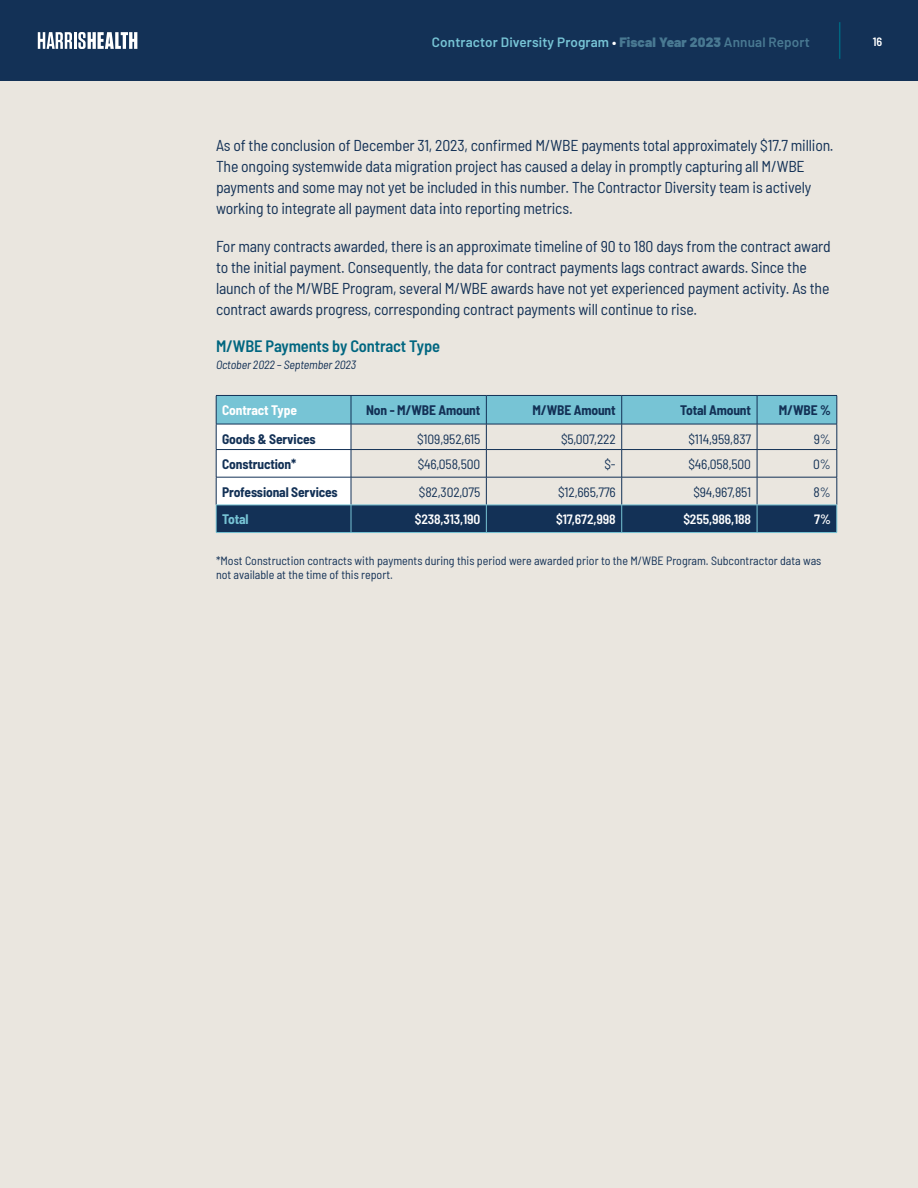
<style>
.page{position:relative;width:918px;height:1188px;background:#fff}
.page>*{position:absolute;margin:0;border:0;box-sizing:border-box;transform-origin:0 0}
.t1{font:600 semi-condensed 16.5px "Barlow";letter-spacing:-.01em;color:#006680}
.t2{font:semi-condensed 15.75px/21px "Barlow";letter-spacing:-.01em;color:#133156}
.t3{font:semi-condensed 13.5px "Barlow";letter-spacing:-.01em;color:#133156}
.t4{font:700 semi-condensed 13.5px "Barlow";letter-spacing:-.01em;color:#133156}
.t5{font:600 13.5px "Barlow";letter-spacing:.01em;color:#77c4d5}
.t6{font:600 semi-condensed 13.5px "Barlow";letter-spacing:-.01em;color:#fff}
.t7{font:700 semi-condensed 13.5px "Barlow";letter-spacing:-.01em;color:#fff}
.t8{font:700 semi-condensed 13.5px "Barlow";letter-spacing:-.015em;color:#77c4d5}
.t9{font:semi-condensed 12px/14.4px "Barlow";color:#133156}
.t10{font:italic semi-condensed 12px "Barlow";letter-spacing:-.01em;color:#133156}
.t11{font:600 semi-condensed 12px "Barlow";color:#fff}
.s1{color:#fff}
.s2{font-weight:900;color:#497992}
.s3{color:#497992}
</style>
<div class="page">
<div style="left:0;top:0;width:918px;height:81px;background:#133156"></div>
<svg style="left:38px;top:32px;width:99px;height:17px"></svg>
<hr style="left:839px;top:22px;width:1px;height:37px;background:#006680">
<div style="left:0;top:81px;width:918px;height:1107px;background:#eae6df"></div>
<svg style="left:216px;top:395px;width:622px;height:138px"></svg>
<hr style="left:216px;top:532px;width:135px;height:1px;background:#77c4d5">
<hr style="left:351px;top:532px;width:135px;height:1px;background:#77c4d5">
<hr style="left:486px;top:532px;width:136px;height:1px;background:#77c4d5">
<hr style="left:622px;top:532px;width:135px;height:1px;background:#77c4d5">
<hr style="left:757px;top:532px;width:80px;height:1px;background:#77c4d5">
<p class="t5" style="left:432px;top:32px;width:380px">Contractor Diversity Program <span class="s1">•</span> <span class="s2">Fiscal Year 2023</span> <span class="s3">Annual Report</span></p>
<p class="t11" style="left:873px;top:34px;width:11px">16</p>
<p class="t2" style="left:216px;top:134px;width:619px">As of the conclusion of December 31, 2023, confirmed M/WBE payments total approximately $17.7 million.<br>The ongoing systemwide data migration project has caused a delay in promptly capturing all M/WBE payments and some may not yet be included in this number. The Contractor Diversity team is actively working to integrate all payment data into reporting metrics.</p>
<p class="t2" style="left:216px;top:234px;width:616px">For many contracts awarded, there is an approximate timeline of 90 to 180 days from the contract award to the initial payment. Consequently, the data for contract payments lags contract awards. Since the launch of the M/WBE Program, several M/WBE awards have not yet experienced payment activity. As the contract awards progress, corresponding contract payments will continue to rise.</p>
<p class="t1" style="left:216px;top:334px;width:226px">M/WBE Payments by Contract Type</p>
<p class="t10" style="left:216px;top:356px;width:142px">October 2022 – September 2023</p>
<p class="t7" style="left:222px;top:400px;width:76px">Contract Type</p>
<p class="t4" style="left:366px;top:400px;width:116px">Non - M/WBE Amount</p>
<p class="t4" style="left:533px;top:400px;width:85px">M/WBE Amount</p>
<p class="t4" style="left:680px;top:400px;width:72px">Total Amount</p>
<p class="t4" style="left:779px;top:400px;width:53px">M/WBE %</p>
<p class="t4" style="left:222px;top:429px;width:95px">Goods &amp; Services</p>
<p class="t3" style="left:417px;top:429px;width:65px">$109,952,615</p>
<p class="t3" style="left:561px;top:429px;width:56px">$5,007,222</p>
<p class="t3" style="left:689px;top:429px;width:64px">$114,959,837</p>
<p class="t3" style="left:814px;top:429px;width:19px">9%</p>
<p class="t4" style="left:222px;top:454px;width:76px">Construction*</p>
<p class="t3" style="left:418px;top:454px;width:64px">$46,058,500</p>
<p class="t3" style="left:605px;top:454px;width:13px">$-</p>
<p class="t3" style="left:688px;top:454px;width:64px">$46,058,500</p>
<p class="t3" style="left:813px;top:454px;width:19px">0%</p>
<p class="t4" style="left:222px;top:482px;width:117px">Professional Services</p>
<p class="t3" style="left:419px;top:482px;width:63px">$82,302,075</p>
<p class="t3" style="left:558px;top:482px;width:59px">$12,665,776</p>
<p class="t3" style="left:693px;top:482px;width:59px">$94,967,851</p>
<p class="t3" style="left:814px;top:482px;width:19px">8%</p>
<p class="t8" style="left:222px;top:510px;width:28px">Total</p>
<p class="t6" style="left:415px;top:510px;width:67px">$238,313,190</p>
<p class="t6" style="left:556px;top:510px;width:61px">$17,672,998</p>
<p class="t6" style="left:683px;top:510px;width:69px">$255,986,188</p>
<p class="t6" style="left:814px;top:510px;width:18px">7%</p>
<p class="t9" style="left:216px;top:553px;width:607px">*Most Construction contracts with payments during this period were awarded prior to the M/WBE Program. Subcontractor data was not available at the time of this report.</p>
</div>
